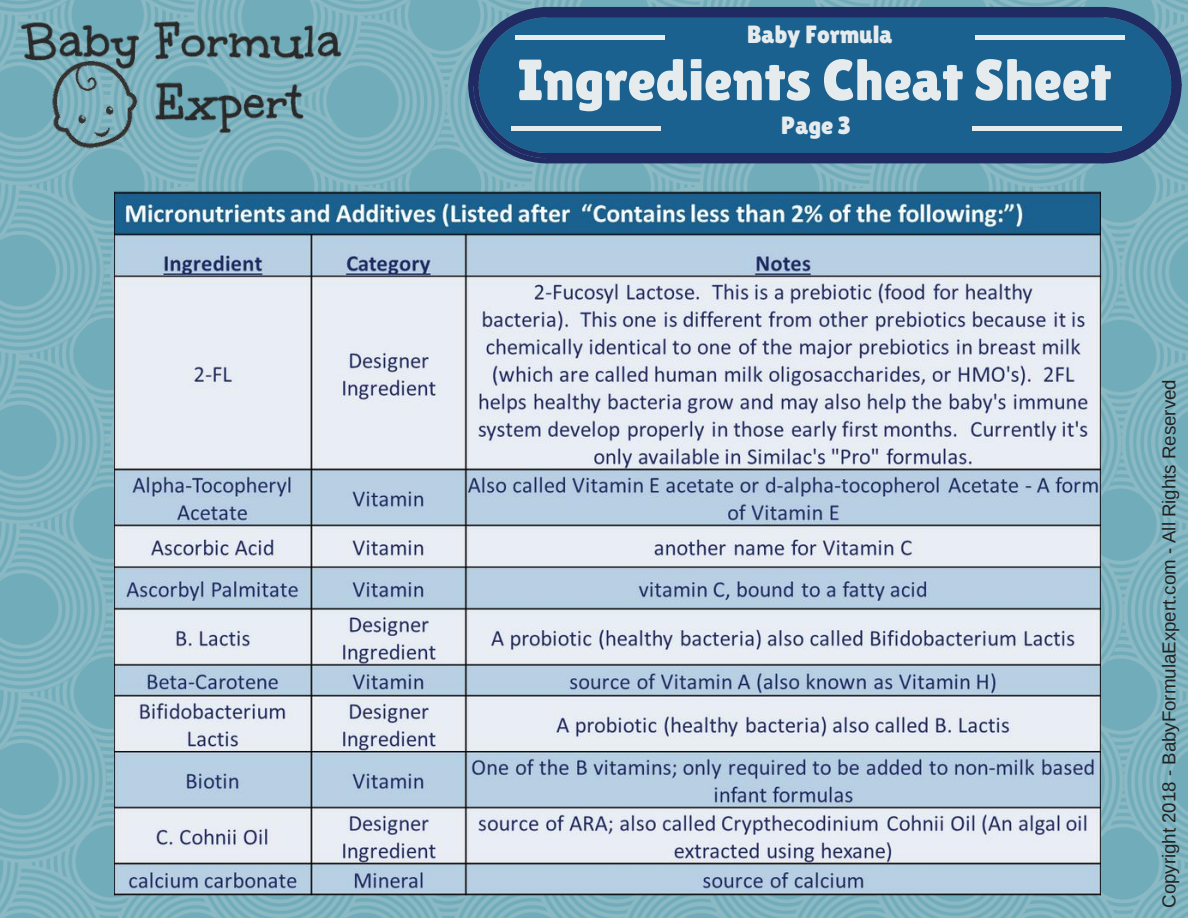
<style>
.page{position:relative;width:1188px;height:918px;background:#fff}
.page>*{position:absolute;margin:0;border:0;box-sizing:border-box;transform-origin:0 0}
.t1{font:57.9px "Lilita One";color:#e6ebed}
.t2{font:24.9px "Lilita One";color:#e6ebed}
.t3{font:18.75px "Liberation Sans";color:#222}
</style>
<div class="page">
<img style="left:0;top:0;width:1188px;height:918px">
<img style="left:13px;top:15px;width:338px;height:139px">
<svg style="left:468px;top:7px;width:714px;height:156px;background:#215e8b"></svg>
<hr style="left:512px;top:126px;width:149px;height:4px;background:#e6ebed">
<hr style="left:973px;top:126px;width:149px;height:4px;background:#e6ebed">
<hr style="left:515px;top:35px;width:149px;height:4px;background:#e6ebed">
<hr style="left:976px;top:35px;width:149px;height:4px;background:#e6ebed">
<img style="left:115px;top:189px;width:985px;height:719px">
<h2 class="t2" style="left:747px;top:20px;width:147px">Baby Formula</h2>
<h1 class="t1" style="left:518px;top:47px;width:595px">Ingredients Cheat Sheet</h1>
<h2 class="t2" style="left:781px;top:111px;width:71px">Page 3</h2>
<p class="t3" style="left:1159px;top:908px;width:530px;rotate:-90deg">Copyright 2018 - BabyFormulaExpert.com - All Rights Reserved</p>
</div>
